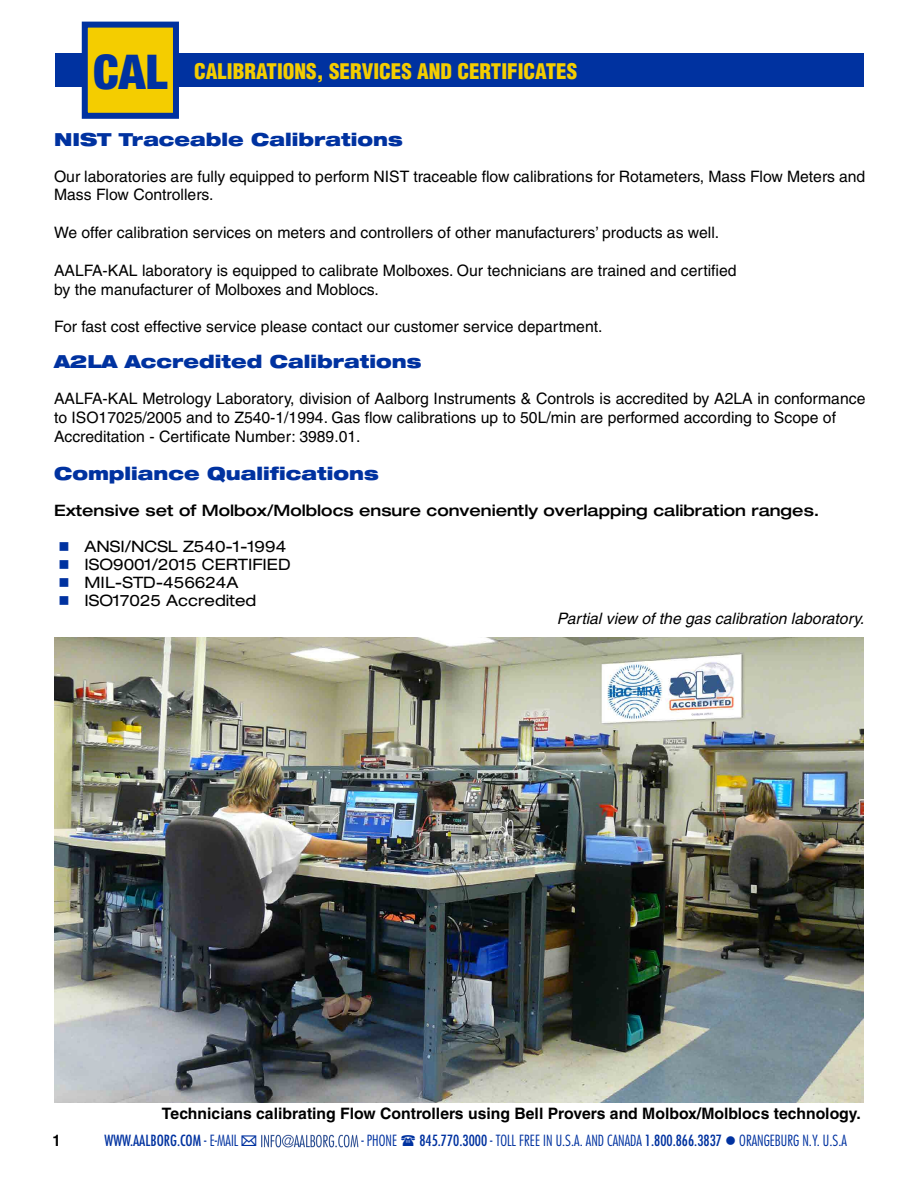
<style>
.page{position:relative;width:918px;height:1188px;background:#fff}
.page>*{position:absolute;margin:0;border:0;box-sizing:border-box;transform-origin:0 0}
.t1{font:900 condensed 48px "Helvetica Neue";color:#0032a0}
.t2{font:900 condensed 21px "Helvetica";color:#f4cd00}
.t3{font:900 expanded 18px "Helvetica Neue";color:#0032a0}
.t4{font:15.75px/18.9px "Helvetica";color:#000}
.t5{font:700 15.75px "Helvetica";color:#000}
.t6{font:expanded 15.75px "Helvetica Neue";color:#000}
.t7{font:500 expanded 15.75px "Helvetica Neue";color:#000}
.t8{font:italic 15.75px "Helvetica";color:#000}
.t9{font:300 condensed 15px "Futura";color:#0032a0}
.t10{font:condensed 15px "Futura";color:#0032a0}
.t11{font:700 condensed 15px "Helvetica";color:#000}
.s1{color:#0032a0}
.s2{font-weight:300}
.s3{font-weight:400}
</style>
<div class="page">
<img style="left:261px;top:1134px;width:98px;height:14px">
<img style="left:55px;top:637px;width:809px;height:465px">
<div style="left:56px;top:54px;width:808px;height:33px;background:#0032a0"></div>
<div style="left:85px;top:25px;width:91px;height:91px;background:#f4cd00"></div>
<div style="left:82px;top:22px;width:97px;height:97px;border:6px solid #0032a0"></div>
<h1 class="t1" style="left:93px;top:42px;width:76px">CAL</h1>
<h2 class="t2" style="left:194px;top:58px;width:385px">CALIBRATIONS, SERVICES AND CERTIFICATES</h2>
<p class="t3" style="left:54px;top:127px;width:350px">NIST Traceable Calibrations</p>
<p class="t4" style="left:54px;top:167px;width:813px">Our laboratories are fully equipped to perform NIST traceable flow calibrations for Rotameters, Mass Flow Meters and<br>Mass Flow Controllers.</p>
<p class="t4" style="left:54px;top:223px;width:667px">We offer calibration services on meters and controllers of other manufacturers’ products as well.</p>
<p class="t4" style="left:54px;top:261px;width:684px">AALFA-KAL laboratory is equipped to calibrate Molboxes. Our technicians are trained and certified by the manufacturer of Molboxes and Moblocs.</p>
<p class="t4" style="left:54px;top:317px;width:550px">For fast cost effective service please contact our customer service department.</p>
<p class="t3" style="left:54px;top:350px;width:369px">A2LA Accredited Calibrations</p>
<p class="t4" style="left:54px;top:389px;width:813px">AALFA-KAL Metrology Laboratory, division of Aalborg Instruments &amp; Controls is accredited by A2LA in conformance to ISO17025/2005 and to Z540-1/1994. Gas flow calibrations up to 50L/min are performed according to Scope of<br>Accreditation - Certificate Number: 3989.01.</p>
<p class="t3" style="left:54px;top:462px;width:326px">Compliance Qualifications</p>
<p class="t7" style="left:54px;top:500px;width:767px">Extensive set of Molbox/Molblocs ensure conveniently overlapping calibration ranges.</p>
<p class="t6" style="left:58px;top:537px;width:229px"><span class="s1">■</span> ANSI/NCSL Z540-1-1994</p>
<p class="t6" style="left:58px;top:555px;width:234px"><span class="s1">■</span> ISO9001/2015 CERTIFIED</p>
<p class="t6" style="left:58px;top:573px;width:182px"><span class="s1">■</span> MIL-STD-456624A</p>
<p class="t6" style="left:58px;top:591px;width:200px"><span class="s1">■</span> ISO17025 Accredited</p>
<p class="t8" style="left:557px;top:609px;width:309px">Partial view of the gas calibration laboratory.</p>
<p class="t5" style="left:162px;top:1104px;width:700px">Technicians calibrating Flow Controllers using Bell Provers and Molbox/Molblocs technology.</p>
<p class="t11" style="left:53px;top:1131px;width:9px">1</p>
<p class="t10" style="left:105px;top:1131px;width:135px">WWW.AALBORG.COM <span class="s2">- E-MAIL</span></p>
<p class="t9" style="left:361px;top:1131px;width:37px">- PHONE</p>
<p class="t9" style="left:419px;top:1131px;width:429px"><span class="s3">845.770.3000</span> - TOLL FREE IN U.S.A. AND CANADA <span class="s3">1.800.866.3837</span> ● ORANGEBURG N.Y. U.S.A</p>
</div>
